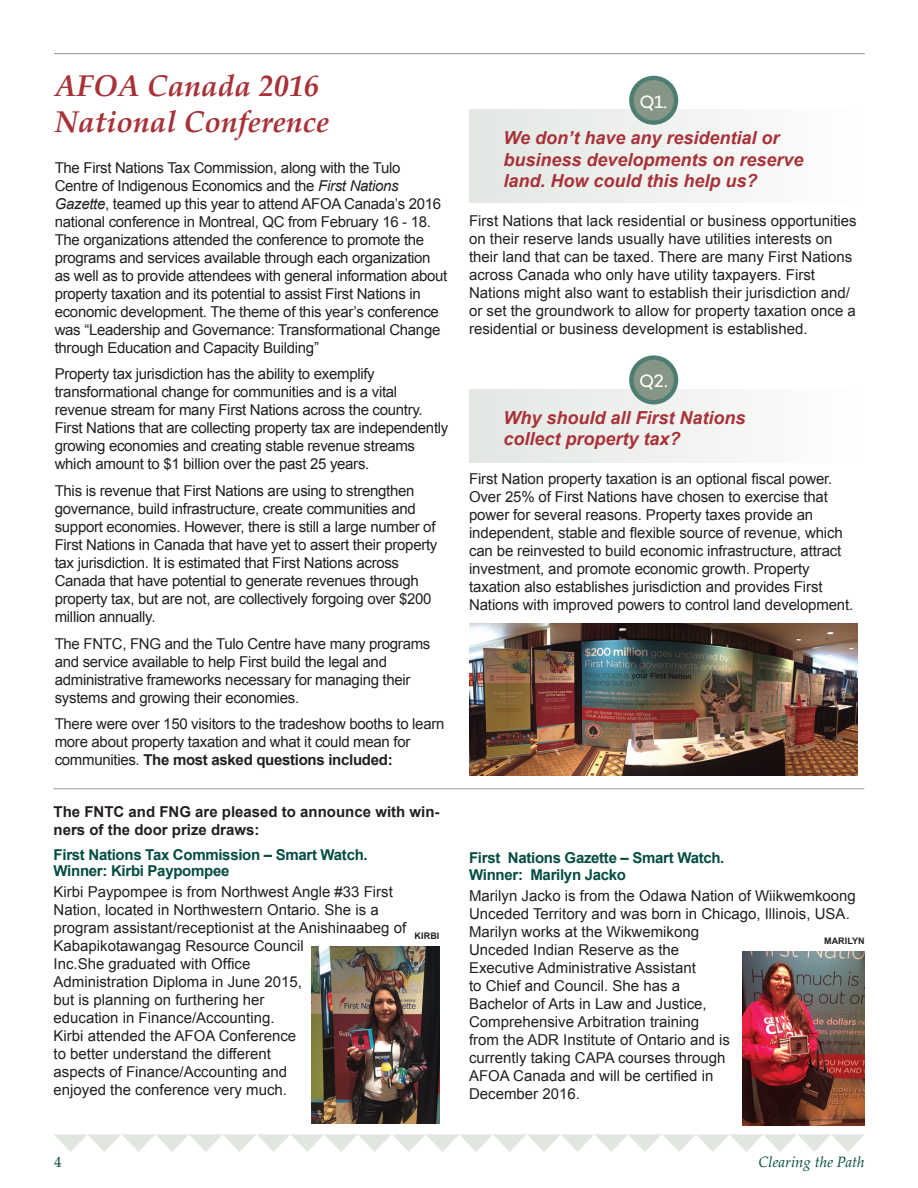
<style>
.page{position:relative;width:918px;height:1188px;background:#fff}
.page>*{position:absolute;margin:0;border:0;box-sizing:border-box;transform-origin:0 0}
.t1{font:italic 700 30px/36px "Palatino Linotype";color:#a93239}
.t2{font:18.3px "Campton";color:#fff}
.t3{font:italic 700 18px/21.6px "Arial";color:#a93239}
.t4{font:15px/18px "Arial";letter-spacing:-.01em;color:#231f20}
.t5{font:700 15px/16.5px "Arial";letter-spacing:-.02em;color:#044d42}
.t6{font:700 15px/18px "Arial";color:#231f20}
.t7{font:italic 15px "Palatino Linotype";color:#044d42}
.t8{font:15px "Palatino Linotype";color:#044d42}
.t9{font:700 9px "Arial";letter-spacing:.01em;color:#231f20}
.s1{font-style:italic}
.s2{font-weight:700}
</style>
<div class="page">
<img style="left:54px;top:1134px;width:810px;height:17px">
<hr style="left:54px;top:53px;width:811px;height:1px;background:#939598">
<img style="left:469px;top:623px;width:389px;height:153px">
<img style="left:311px;top:946px;width:128px;height:178px">
<img style="left:743px;top:952px;width:122px;height:173px">
<div style="left:469px;top:110px;width:396px;height:93px;background:linear-gradient(to right,#e2e7e2,#fefefe)"></div>
<div style="left:631px;top:78px;width:45px;height:45px;background:#859586;border-radius:50%"></div>
<div style="left:629px;top:76px;width:49px;height:49px;border:4px solid #4e7d74;border-radius:50%"></div>
<div style="left:469px;top:389px;width:396px;height:73px;background:linear-gradient(to right,#e2e6e2,#fdfefe)"></div>
<div style="left:631px;top:358px;width:45px;height:44px;background:#859586;border-radius:50%"></div>
<div style="left:629px;top:355px;width:49px;height:49px;border:4px solid #4e7d74;border-radius:50%"></div>
<hr style="left:54px;top:788px;width:810px;height:1px;background:#939598">
<h1 class="t1" style="left:55px;top:67px;width:276px">AFOA Canada 2016<br>National Conference</h1>
<p class="t4" style="left:55px;top:158px;width:394px">The First Nations Tax Commission, along with the Tulo Centre of Indigenous Economics and the <span class="s1">First Nations Gazette</span>, teamed up this year to attend AFOA Canada’s 2016 national conference in Montreal, QC from February 16 - 18.<br>The organizations attended the conference to promote the programs and services available through each organization as well as to provide attendees with general information about property taxation and its potential to assist First Nations in economic development. The theme of this year’s conference was “Leadership and Governance: Transformational Change through Education and Capacity Building”</p>
<p class="t4" style="left:55px;top:365px;width:395px">Property tax jurisdiction has the ability to exemplify transformational change for communities and is a vital revenue stream for many First Nations across the country.<br>First Nations that are collecting property tax are independently growing economies and creating stable revenue streams which amount to $1 billion over the past 25 years.</p>
<p class="t4" style="left:55px;top:482px;width:384px">This is revenue that First Nations are using to strengthen governance, build infrastructure, create communities and support economies. However, there is still a large number of First Nations in Canada that have yet to assert their property tax jurisdiction. It is estimated that First Nations across Canada that have potential to generate revenues through property tax, but are not, are collectively forgoing over $200 million annually.</p>
<p class="t4" style="left:55px;top:634px;width:377px">The FNTC, FNG and the Tulo Centre have many programs and service available to help First build the legal and administrative frameworks necessary for managing their systems and growing their economies.</p>
<p class="t4" style="left:55px;top:715px;width:391px">There were over 150 visitors to the tradeshow booths to learn more about property taxation and what it could mean for communities. <span class="s2">The most asked questions included:</span></p>
<p class="t6" style="left:54px;top:803px;width:387px">The FNTC and FNG are pleased to announce with win&shy;ners of the door prize draws:</p>
<p class="t5" style="left:54px;top:847px;width:316px">First Nations Tax Commission – Smart Watch.<br>Winner: Kirbi Paypompee</p>
<p class="t4" style="left:54px;top:883px;width:354px">Kirbi Paypompee is from Northwest Angle #33 First Nation, located in Northwestern Ontario. She is a program assistant/receptionist at the Anishinaabeg of Kabapikotawangag Resource Council<br>Inc.She graduated with Office<br>Administration Diploma in June 2015,<br>but is planning on furthering her<br>education in Finance/Accounting.<br>Kirbi attended the AFOA Conference<br>to better understand the different<br>aspects of Finance/Accounting and<br>enjoyed the conference very much.</p>
<p class="t9" style="left:415px;top:930px;width:26px">KIRBI</p>
<p class="t2" style="left:640px;top:90px;width:29px">Q1.</p>
<p class="t3" style="left:503px;top:128px;width:302px">We don’t have any residential or business developments on reserve land. How could this help us?</p>
<p class="t4" style="left:469px;top:212px;width:389px">First Nations that lack residential or business opportunities on their reserve lands usually have utilities interests on their land that can be taxed. There are many First Nations across Canada who only have utility taxpayers. First Nations might also want to establish their jurisdiction and/ or set the groundwork to allow for property taxation once a residential or business development is established.</p>
<p class="t2" style="left:639px;top:370px;width:30px">Q2.</p>
<p class="t3" style="left:503px;top:407px;width:244px">Why should all First Nations collect property tax?</p>
<p class="t4" style="left:469px;top:470px;width:386px">First Nation property taxation is an optional fiscal power.<br>Over 25% of First Nations have chosen to exercise that power for several reasons. Property taxes provide an independent, stable and flexible source of revenue, which can be reinvested to build economic infrastructure, attract investment, and promote economic growth. Property taxation also establishes jurisdiction and provides First Nations with improved powers to control land development.</p>
<p class="t5" style="left:469px;top:850px;width:257px">First Nations Gazette – Smart Watch.<br>Winner: Marilyn Jacko</p>
<p class="t4" style="left:469px;top:887px;width:388px">Marilyn Jacko is from the Odawa Nation of Wiikwemkoong Unceded Territory and was born in Chicago, Illinois, USA.<br>Marilyn works at the Wikwemikong<br>Unceded Indian Reserve as the<br>Executive Administrative Assistant<br>to Chief and Council. She has a<br>Bachelor of Arts in Law and Justice,<br>Comprehensive Arbitration training<br>from the ADR Institute of Ontario and is<br>currently taking CAPA courses through<br>AFOA Canada and will be certified in<br>December 2016.</p>
<p class="t9" style="left:824px;top:935px;width:42px">MARILYN</p>
<p class="t8" style="left:54px;top:1151px;width:9px">4</p>
<p class="t7" style="left:759px;top:1151px;width:108px">Clearing the Path</p>
</div>
